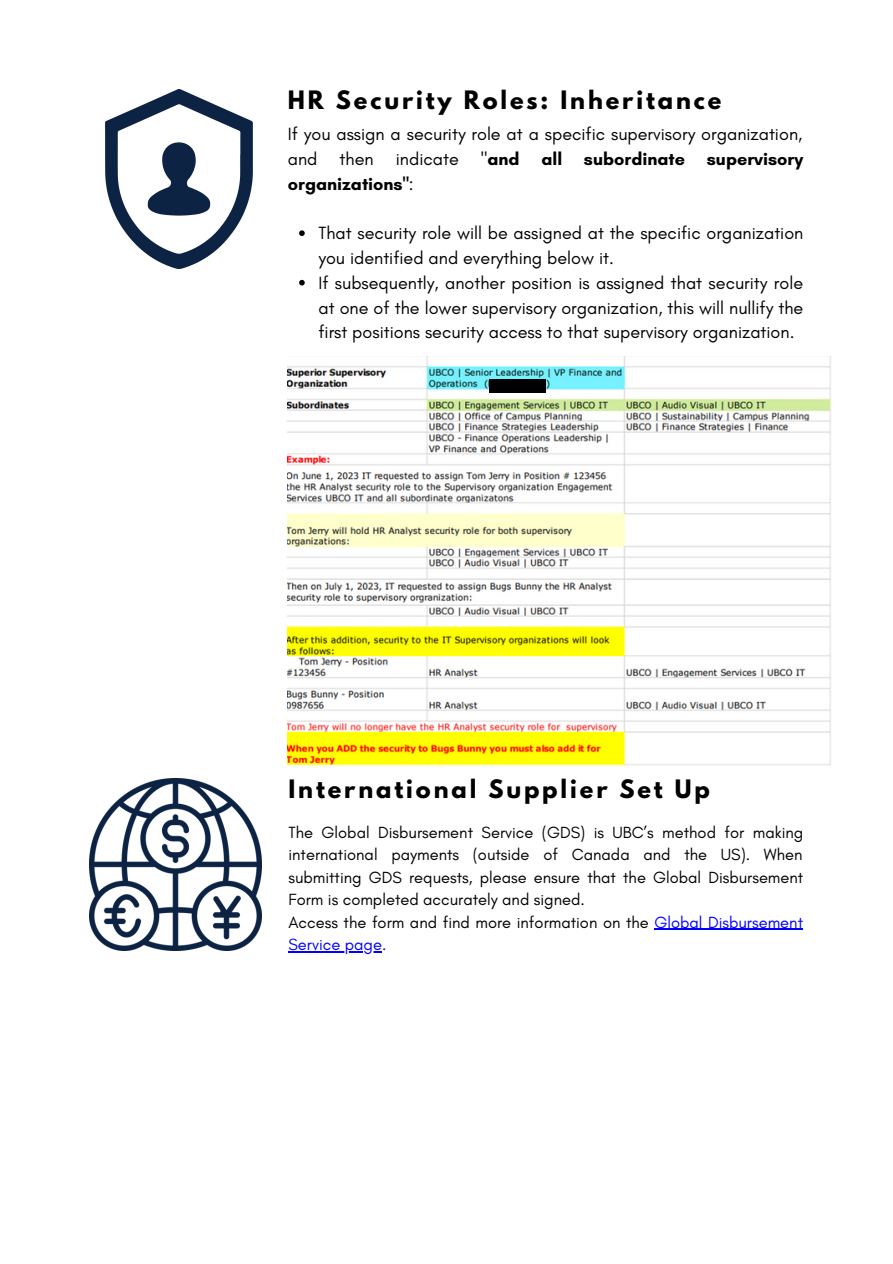
<style>
.page{position:relative;width:893px;height:1264px;background:#fff}
.page>*{position:absolute;margin:0;border:0;box-sizing:border-box;transform-origin:0 0}
.t1{font:700 22.5px "League Spartan";letter-spacing:.13em;color:#000}
.t2{font:18px/24.8px "Glacial Indifference";color:#000;text-align:justify}
.t3{font:16.5px/22.5px "Glacial Indifference";color:#000;text-align:justify}
.s1{font-weight:700}
.s2{color:#00f}
</style>
<div class="page">
<img style="left:105px;top:89px;width:148px;height:179px">
<img style="left:288px;top:357px;width:543px;height:409px">
<div style="left:489px;top:379px;width:56px;height:13px;background:#000"></div>
<svg style="left:299px;top:230px;width:6px;height:6px"></svg>
<svg style="left:299px;top:280px;width:6px;height:5px"></svg>
<img style="left:90px;top:778px;width:172px;height:172px">
<hr style="left:654px;top:928px;width:149px;height:1px;background:#00f">
<hr style="left:288px;top:951px;width:94px;height:1px;background:#00f">
<p class="t1" style="left:288px;top:89px;width:435px">HR Security Roles: Inheritance</p>
<p class="t2" style="left:288px;top:122px;width:517px">If you assign a security role at a specific supervisory organization, and then indicate "<span class="s1">and all subordinate supervisory organizations"</span>:</p>
<p class="t2" style="left:318px;top:221px;width:486px">That security role will be assigned at the specific organization you identified and everything below it.</p>
<p class="t2" style="left:318px;top:270px;width:486px">If subsequently, another position is assigned that security role at one of the lower supervisory organization, this will nullify the first positions security access to that supervisory organization.</p>
<p class="t1" style="left:288px;top:778px;width:423px">International Supplier Set Up</p>
<p class="t3" style="left:288px;top:820px;width:516px">The Global Disbursement Service (GDS) is UBC’s method for making international payments (outside of Canada and the US). When submitting GDS requests, please ensure that the Global Disbursement Form is completed accurately and signed.</p>
<p class="t3" style="left:288px;top:910px;width:516px">Access the form and find more information on the <span class="s2">Global Disbursement<br>Service page.</span></p>
</div>
